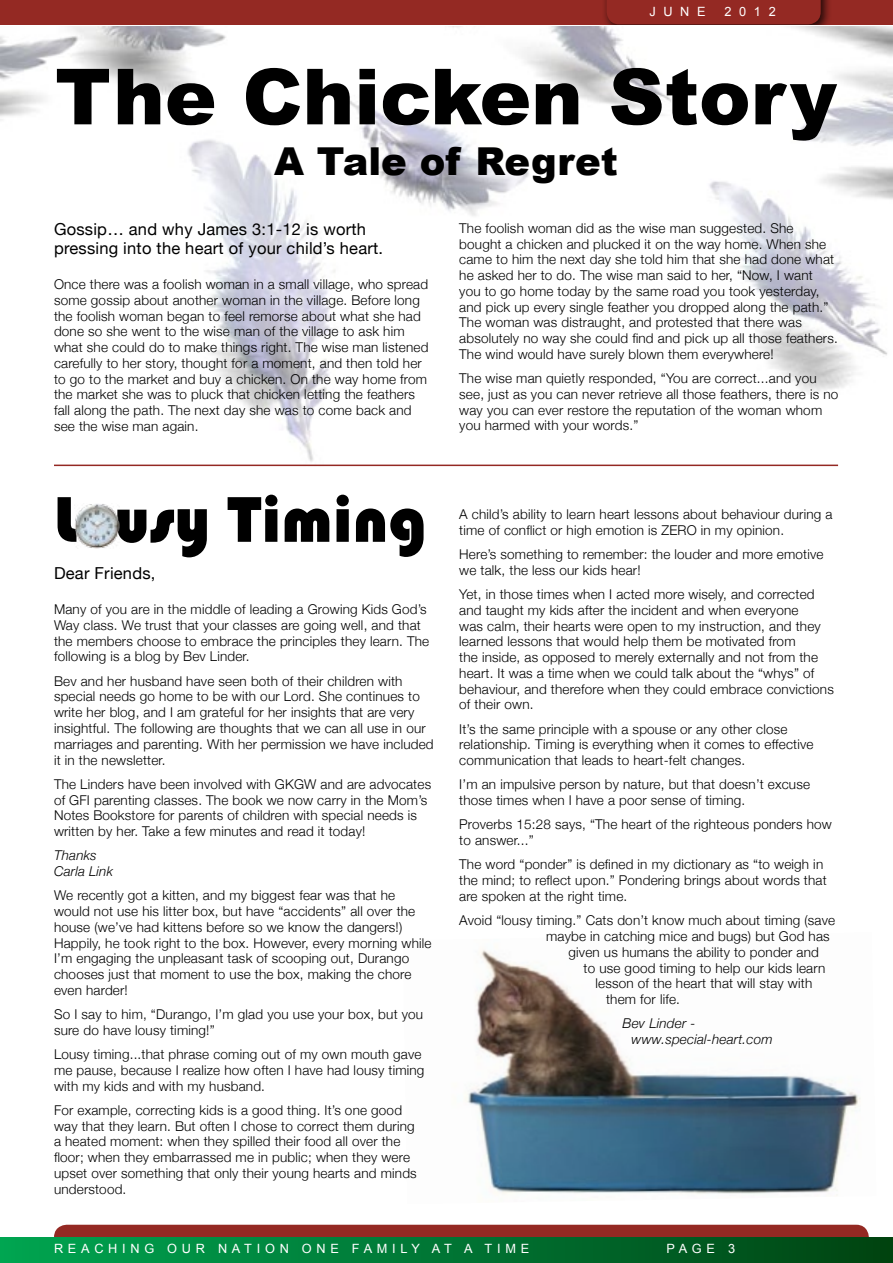
<style>
.page{position:relative;width:893px;height:1263px;background:#fff}
.page>*{position:absolute;margin:0;border:0;box-sizing:border-box;transform-origin:0 0}
.t1{font:900 77.4px "Arial";color:#000}
.t2{font:66.9px "Bauhaus 93";color:#000}
.t3{font:900 38.4px "Arial";color:#000}
.t4{font:16.5px/18.8px "Helvetica Neue";letter-spacing:.015em;color:#000}
.t5{font:300 13.5px/15.8px "Helvetica Neue";letter-spacing:.015em;color:#000}
.t6{font:italic 300 13.5px/15.8px "Helvetica Neue";letter-spacing:.015em;color:#000}
.t7{font:12.75px "Arial";letter-spacing:.37em;color:#fff}
</style>
<div class="page">
<img style="left:465px;top:950px;width:395px;height:244px">
<div style="left:0;top:0;width:893px;height:26px;background:#942923"></div>
<div style="left:601px;top:0;width:231px;height:36px;background:#000;opacity:.75"></div>
<svg style="left:607px;top:0;width:214px;height:24px"></svg>
<img style="left:0;top:26px;width:893px;height:441px">
<div style="left:54px;top:1225px;width:815px;height:12px;background:#942923"></div>
<div style="left:0;top:1237px;width:893px;height:26px;background:linear-gradient(to right,#00a653,#004312)"></div>
<hr style="left:0;top:25px;width:893px;height:1px;background:#fff">
<hr style="left:54px;top:465px;width:784px;height:1px;background:#942923">
<img style="left:75px;top:504px;width:44px;height:44px">
<p class="t7" style="left:649px;top:4px;width:56px">JUNE</p>
<p class="t7" style="left:724px;top:4px;width:53px">2012</p>
<h1 class="t1" style="left:55px;top:54px;width:783px">The Chicken Story</h1>
<h3 class="t3" style="left:274px;top:140px;width:345px">A Tale of Regret</h3>
<p class="t4" style="left:54px;top:219px;width:331px">Gossip… and why James 3:1‐12 is worth pressing into the heart of your child’s heart.</p>
<p class="t5" style="left:54px;top:276px;width:376px">Once there was a foolish woman in a small village, who spread some gossip about another woman in the village. Before long the foolish woman began to feel remorse about what she had done so she went to the wise man of the village to ask him what she could do to make things right. The wise man listened carefully to her story, thought for a moment, and then told her to go to the market and buy a chicken. On the way home from the market she was to pluck that chicken letting the feathers fall along the path. The next day she was to come back and see the wise man again.</p>
<h2 class="t2" style="left:54px;top:482px;width:375px">Lousy Timing</h2>
<p class="t4" style="left:54px;top:563px;width:103px">Dear Friends,</p>
<p class="t5" style="left:54px;top:601px;width:377px">Many of you are in the middle of leading a Growing Kids God’s Way class. We trust that your classes are going well, and that the members choose to embrace the principles they learn. The following is a blog by Bev Linder.</p>
<p class="t5" style="left:54px;top:672px;width:381px">Bev and her husband have seen both of their children with special needs go home to be with our Lord. She continues to write her blog, and I am grateful for her insights that are very insightful. The following are thoughts that we can all use in our marriages and parenting. With her permission we have included it in the newsletter.</p>
<p class="t5" style="left:54px;top:775px;width:379px">The Linders have been involved with GKGW and are advocates of GFI parenting classes. The book we now carry in the Mom’s Notes Bookstore for parents of children with special needs is written by her. Take a few minutes and read it today!</p>
<p class="t6" style="left:54px;top:847px;width:60px">Thanks<br>Carla Link</p>
<p class="t5" style="left:54px;top:887px;width:379px">We recently got a kitten, and my biggest fear was that he would not use his litter box, but have “accidents” all over the house (we’ve had kittens before so we know the dangers!)<br>Happily, he took right to the box. However, every morning while I’m engaging the unpleasant task of scooping out, Durango chooses just that moment to use the box, making the chore even harder!</p>
<p class="t5" style="left:54px;top:1006px;width:371px">So I say to him, “Durango, I’m glad you use your box, but you sure do have lousy timing!”</p>
<p class="t5" style="left:54px;top:1046px;width:372px">Lousy timing...that phrase coming out of my own mouth gave me pause, because I realize how often I have had lousy timing with my kids and with my husband.</p>
<p class="t5" style="left:54px;top:1101px;width:364px">For example, correcting kids is a good thing. It’s one good way that they learn. But often I chose to correct them during a heated moment: when they spilled their food all over the floor; when they embarrassed me in public; when they were upset over something that only their young hearts and minds understood.</p>
<p class="t5" style="left:459px;top:219px;width:380px">The foolish woman did as the wise man suggested. She bought a chicken and plucked it on the way home. When she came to him the next day she told him that she had done what he asked her to do. The wise man said to her, “Now, I want<br>you to go home today by the same road you took yesterday, and pick up every single feather you dropped along the path.” The woman was distraught, and protested that there was absolutely no way she could find and pick up all those feathers.<br>The wind would have surely blown them everywhere!</p>
<p class="t5" style="left:459px;top:370px;width:381px">The wise man quietly responded, “You are correct...and you see, just as you can never retrieve all those feathers, there is no way you can ever restore the reputation of the woman whom you harmed with your words.”</p>
<p class="t5" style="left:459px;top:506px;width:375px">A child’s ability to learn heart lessons about behaviour during a time of conflict or high emotion is ZERO in my opinion.</p>
<p class="t5" style="left:459px;top:546px;width:366px">Here’s something to remember: the louder and more emotive we talk, the less our kids hear!</p>
<p class="t5" style="left:459px;top:586px;width:376px">Yet, in those times when I acted more wisely, and corrected and taught my kids after the incident and when everyone<br>was calm, their hearts were open to my instruction, and they learned lessons that would help them be motivated from<br>the inside, as opposed to merely externally and not from the heart. It was a time when we could talk about the “whys” of behaviour, and therefore when they could embrace convictions of their own.</p>
<p class="t5" style="left:459px;top:720px;width:356px">It’s the same principle with a spouse or any other close relationship. Timing is everything when it comes to effective communication that leads to heart‐felt changes.</p>
<p class="t5" style="left:459px;top:776px;width:352px">I’m an impulsive person by nature, but that doesn’t excuse those times when I have a poor sense of timing.</p>
<p class="t5" style="left:459px;top:816px;width:374px">Proverbs 15:28 says, “The heart of the righteous ponders how to answer...”</p>
<p class="t5" style="left:459px;top:856px;width:369px">The word “ponder” is defined in my dictionary as “to weigh in the mind; to reflect upon.” Pondering brings about words that are spoken at the right time.</p>
<p class="t5" style="left:459px;top:912px;width:377px">Avoid “lousy timing.” Cats don’t know much about timing (save</p>
<p class="t5" style="left:546px;top:927px;width:285px">maybe in catching mice and bugs) but God has</p>
<p class="t5" style="left:569px;top:943px;width:252px">given us humans the ability to ponder and</p>
<p class="t5" style="left:584px;top:959px;width:243px">to use good timing to help our kids learn</p>
<p class="t5" style="left:596px;top:975px;width:218px">lesson of the heart that will stay with</p>
<p class="t5" style="left:606px;top:990px;width:75px">them for life.</p>
<p class="t6" style="left:632px;top:1015px;width:143px;text-indent:-9px">Bev Linder ‐ www.special‐heart.com</p>
<p class="t7" style="left:54px;top:1240px;width:477px">REACHIN G OU R N ATION ON E FAMILY AT A TIME</p>
<p class="t7" style="left:666px;top:1240px;width:70px">PAGE 3</p>
</div>
